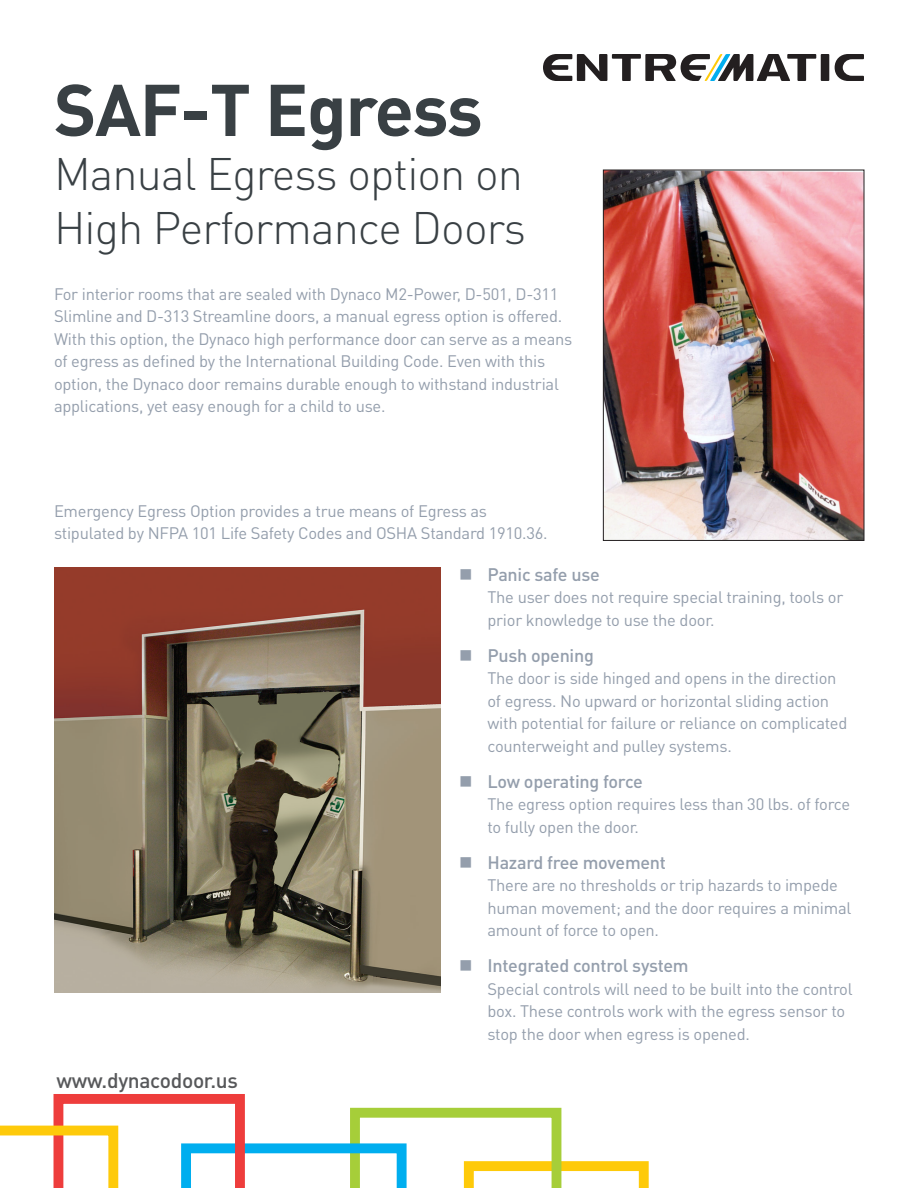
<style>
.page{position:relative;width:918px;height:1188px;background:#fff}
.page>*{position:absolute;margin:0;border:0;box-sizing:border-box;transform-origin:0 0}
.t1{font:700 72px "DIN Pro";letter-spacing:-.02em;color:#394044}
.t2{font:300 45px "DIN Pro";letter-spacing:-.02em;color:#394044}
.t3{font:500 21px "DIN Pro";letter-spacing:-.015em;color:#57585a}
.t4{font:500 18px "DIN Pro";letter-spacing:-.015em;color:#949eac}
.t5{font:16.5px/22.5px "DIN Pro";letter-spacing:-.015em;color:#949eac}
</style>
<div class="page">
<svg style="left:835px;top:54px;width:29px;height:27px"></svg>
<div style="left:821px;top:54px;width:8px;height:27px;background:#231f20"></div>
<svg style="left:543px;top:54px;width:273px;height:27px"></svg>
<svg style="left:0;top:1094px;width:649px;height:94px"></svg>
<img style="left:605px;top:172px;width:257px;height:367px">
<div style="left:603px;top:170px;width:261px;height:371px;border:1px solid #231f20"></div>
<img style="left:54px;top:567px;width:387px;height:426px">
<p class="t1" style="left:54px;top:61px;width:430px">SAF-T Egress</p>
<p class="t2" style="left:54px;top:143px;width:471px">Manual Egress option on</p>
<p class="t2" style="left:54px;top:197px;width:474px">High Performance Doors</p>
<p class="t5" style="left:54px;top:282px;width:520px">For interior rooms that are sealed with Dynaco M2-Power, D-501, D-311<br>Slimline and D-313 Streamline doors, a manual egress option is offered.<br>With this option, the Dynaco high performance door can serve as a means of egress as defined by the International Building Code. Even with this option, the Dynaco door remains durable enough to withstand industrial applications, yet easy enough for a child to use.</p>
<p class="t5" style="left:54px;top:499px;width:495px">Emergency Egress Option provides a true means of Egress as stipulated by NFPA 101 Life Safety Codes and OSHA Standard 1910.36.</p>
<p class="t4" style="left:488px;top:562px;width:114px">Panic safe use</p>
<p class="t5" style="left:488px;top:585px;width:357px">The user does not require special training, tools or prior knowledge to use the door.</p>
<p class="t4" style="left:488px;top:643px;width:108px">Push opening</p>
<p class="t5" style="left:488px;top:666px;width:361px">The door is side hinged and opens in the direction of egress. No upward or horizontal sliding action with potential for failure or reliance on complicated counterweight and pulley systems.</p>
<p class="t4" style="left:488px;top:769px;width:157px">Low operating force</p>
<p class="t5" style="left:488px;top:792px;width:364px">The egress option requires less than 30 lbs. of force to fully open the door.</p>
<p class="t4" style="left:488px;top:850px;width:180px">Hazard free movement</p>
<p class="t5" style="left:488px;top:873px;width:365px">There are no thresholds or trip hazards to impede human movement; and the door requires a minimal amount of force to open.</p>
<p class="t4" style="left:488px;top:954px;width:203px">Integrated control system</p>
<p class="t5" style="left:488px;top:977px;width:367px">Special controls will need to be built into the control box. These controls work with the egress sensor to stop the door when egress is opened.</p>
<p class="t3" style="left:56px;top:1066px;width:183px">www.dynacodoor.us</p>
</div>
